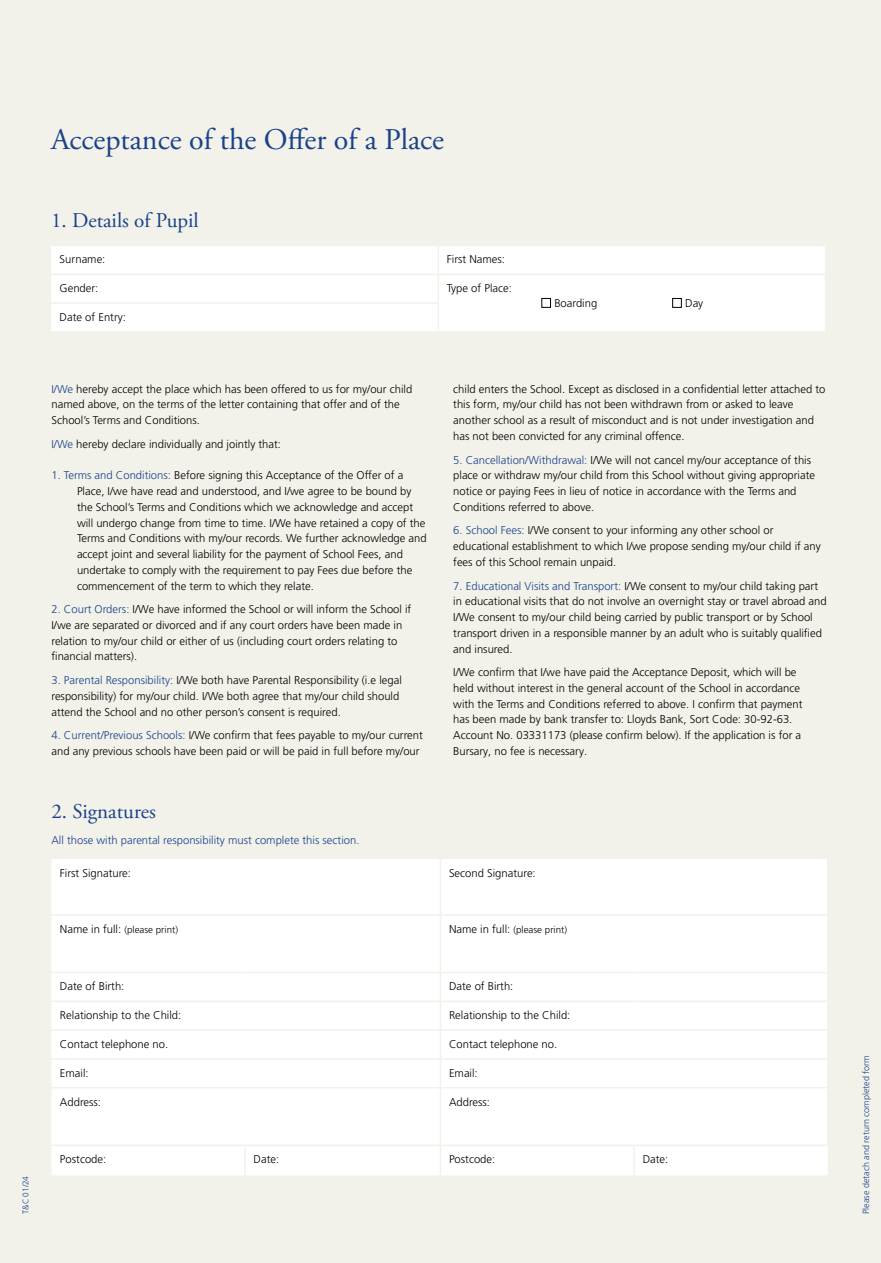
<style>
.page{position:relative;width:881px;height:1263px;background:#fff}
.page>*{position:absolute;margin:0;border:0;box-sizing:border-box;transform-origin:0 0}
.t1{font:30px "Adobe Garamond Pro";color:#1a428a}
.t2{font:21px "Adobe Garamond Pro";color:#1a428a}
.t3{font:300 11.25px/15.8px "Frutiger LT Pro";color:#000}
.t4{font:300 11.25px "Frutiger LT Pro";color:#1a428a}
.t5{font:300 9.75px "Frutiger LT Pro";color:#000}
.t6{font:300 9px "Frutiger LT Pro";color:#1a428a}
.t7{font:300 8.25px "Frutiger LT Pro";color:#1a428a}
.s1{color:#1a428a}
.s2{font-size:11.25px}
</style>
<div class="page">
<div style="left:0;top:0;width:880px;height:1263px;background:#f2f1ea"></div>
<div style="left:51px;top:246px;width:773px;height:85px;background:#fff"></div>
<hr style="left:437px;top:246px;width:2px;height:28px;background:#f2f1ea">
<hr style="left:51px;top:274px;width:387px;height:1px;background:#f2f1ea">
<hr style="left:438px;top:274px;width:388px;height:1px;background:#f2f1ea">
<hr style="left:437px;top:275px;width:2px;height:27px;background:#f2f1ea">
<hr style="left:51px;top:302px;width:388px;height:2px;background:#f2f1ea">
<hr style="left:437px;top:304px;width:2px;height:27px;background:#f2f1ea">
<div style="left:541px;top:298px;width:9px;height:10px;border:1px solid #000"></div>
<div style="left:672px;top:298px;width:9px;height:10px;border:1px solid #000"></div>
<div style="left:51px;top:859px;width:776px;height:316px;background:#fff"></div>
<hr style="left:826px;top:859px;width:2px;height:55px;background:#f2f1ea">
<hr style="left:826px;top:916px;width:2px;height:56px;background:#f2f1ea">
<hr style="left:826px;top:973px;width:2px;height:27px;background:#f2f1ea">
<hr style="left:826px;top:1002px;width:2px;height:27px;background:#f2f1ea">
<hr style="left:826px;top:1031px;width:2px;height:27px;background:#f2f1ea">
<hr style="left:826px;top:1060px;width:2px;height:27px;background:#f2f1ea">
<hr style="left:826px;top:1088px;width:2px;height:56px;background:#f2f1ea">
<hr style="left:439px;top:859px;width:2px;height:55px;background:#f2f1ea">
<hr style="left:51px;top:914px;width:194px;height:2px;background:#f2f1ea">
<hr style="left:245px;top:914px;width:195px;height:2px;background:#f2f1ea">
<hr style="left:440px;top:914px;width:194px;height:2px;background:#f2f1ea">
<hr style="left:439px;top:916px;width:2px;height:56px;background:#f2f1ea">
<hr style="left:634px;top:914px;width:194px;height:2px;background:#f2f1ea">
<hr style="left:51px;top:972px;width:194px;height:1px;background:#f2f1ea">
<hr style="left:245px;top:972px;width:195px;height:1px;background:#f2f1ea">
<hr style="left:440px;top:972px;width:194px;height:1px;background:#f2f1ea">
<hr style="left:439px;top:973px;width:2px;height:27px;background:#f2f1ea">
<hr style="left:634px;top:972px;width:194px;height:1px;background:#f2f1ea">
<hr style="left:51px;top:1000px;width:194px;height:2px;background:#f2f1ea">
<hr style="left:245px;top:1000px;width:195px;height:2px;background:#f2f1ea">
<hr style="left:440px;top:1000px;width:194px;height:2px;background:#f2f1ea">
<hr style="left:439px;top:1002px;width:2px;height:27px;background:#f2f1ea">
<hr style="left:634px;top:1000px;width:194px;height:2px;background:#f2f1ea">
<hr style="left:51px;top:1029px;width:194px;height:2px;background:#f2f1ea">
<hr style="left:245px;top:1029px;width:195px;height:2px;background:#f2f1ea">
<hr style="left:440px;top:1029px;width:194px;height:2px;background:#f2f1ea">
<hr style="left:439px;top:1031px;width:2px;height:27px;background:#f2f1ea">
<hr style="left:634px;top:1029px;width:194px;height:2px;background:#f2f1ea">
<hr style="left:51px;top:1058px;width:194px;height:2px;background:#f2f1ea">
<hr style="left:245px;top:1058px;width:195px;height:2px;background:#f2f1ea">
<hr style="left:440px;top:1058px;width:194px;height:2px;background:#f2f1ea">
<hr style="left:439px;top:1060px;width:2px;height:27px;background:#f2f1ea">
<hr style="left:634px;top:1058px;width:194px;height:2px;background:#f2f1ea">
<hr style="left:51px;top:1087px;width:194px;height:1px;background:#f2f1ea">
<hr style="left:245px;top:1087px;width:195px;height:1px;background:#f2f1ea">
<hr style="left:440px;top:1087px;width:194px;height:1px;background:#f2f1ea">
<hr style="left:439px;top:1088px;width:2px;height:56px;background:#f2f1ea">
<hr style="left:634px;top:1087px;width:194px;height:1px;background:#f2f1ea">
<hr style="left:51px;top:1144px;width:194px;height:2px;background:#f2f1ea">
<hr style="left:245px;top:1144px;width:195px;height:2px;background:#f2f1ea">
<hr style="left:244px;top:1146px;width:2px;height:29px;background:#f2f1ea">
<hr style="left:440px;top:1144px;width:194px;height:2px;background:#f2f1ea">
<hr style="left:439px;top:1146px;width:2px;height:29px;background:#f2f1ea">
<hr style="left:634px;top:1144px;width:194px;height:2px;background:#f2f1ea">
<svg style="left:633px;top:1146px;width:1px;height:29px"></svg>
<h1 class="t1" style="left:51px;top:121px;width:394px">Acceptance of the Offer of a Place</h1>
<h2 class="t2" style="left:51px;top:208px;width:149px">1. Details of Pupil</h2>
<p class="t3" style="left:60px;top:252px;width:47px">Surname:</p>
<p class="t3" style="left:446px;top:252px;width:60px">First Names:</p>
<p class="t3" style="left:60px;top:280px;width:40px">Gender:</p>
<p class="t3" style="left:446px;top:280px;width:67px">Type of Place:</p>
<p class="t3" style="left:60px;top:309px;width:68px">Date of Entry:</p>
<p class="t3" style="left:554px;top:295px;width:44px">Boarding</p>
<p class="t3" style="left:685px;top:295px;width:20px">Day</p>
<p class="t7" style="left:16px;top:1214px;width:40px;rotate:-90deg">T&amp;C 01/24</p>
<p class="t7" style="left:21px;top:1214px;width:40px;rotate:-90deg">T&amp;C 01/24</p>
<p class="t3" style="left:51px;top:381px;width:362px"><span class="s1">I/We</span> hereby accept the place which has been offered to us for my/our child named above, on the terms of the letter containing that offer and of the<br>School’s Terms and Conditions.</p>
<p class="t3" style="left:51px;top:436px;width:231px"><span class="s1">I/We</span> hereby declare individually and jointly that:</p>
<p class="t3" style="left:77px;top:468px;width:351px;text-indent:-26px"><span class="s1">1. Terms and Conditions:</span> Before signing this Acceptance of the Offer of a Place, I/we have read and understood, and I/we agree to be bound by the School’s Terms and Conditions which we acknowledge and accept will undergo change from time to time. I/We have retained a copy of the Terms and Conditions with my/our records. We further acknowledge and accept joint and several liability for the payment of School Fees, and undertake to comply with the requirement to pay Fees due before the commencement of the term to which they relate.</p>
<p class="t3" style="left:51px;top:601px;width:361px"><span class="s1">2. Court Orders:</span> I/We have informed the School or will inform the School if I/we are separated or divorced and if any court orders have been made in relation to my/our child or either of us (including court orders relating to financial matters).</p>
<p class="t3" style="left:51px;top:672px;width:352px"><span class="s1">3. Parental Responsibility:</span> I/We both have Parental Responsibility (i.e legal responsibility) for my/our child. I/We both agree that my/our child should attend the School and no other person’s consent is required.</p>
<p class="t3" style="left:51px;top:727px;width:373px"><span class="s1">4. Current/Previous Schools:</span> I/We confirm that fees payable to my/our current and any previous schools have been paid or will be paid in full before my/our</p>
<p class="t3" style="left:453px;top:381px;width:373px">child enters the School. Except as disclosed in a confidential letter attached to this form, my/our child has not been withdrawn from or asked to leave another school as a result of misconduct and is not under investigation and has not been convicted for any criminal offence.</p>
<p class="t3" style="left:453px;top:452px;width:363px"><span class="s1">5. Cancellation/Withdrawal:</span> I/We will not cancel my/our acceptance of this place or withdraw my/our child from this School without giving appropriate notice or paying Fees in lieu of notice in accordance with the Terms and Conditions referred to above.</p>
<p class="t3" style="left:453px;top:523px;width:369px"><span class="s1">6. School Fees:</span> I/We consent to your informing any other school or educational establishment to which I/we propose sending my/our child if any fees of this School remain unpaid.</p>
<p class="t3" style="left:453px;top:578px;width:375px"><span class="s1">7. Educational Visits and Transport:</span> I/We consent to my/our child taking part in educational visits that do not involve an overnight stay or travel abroad and I/We consent to my/our child being carried by public transport or by School transport driven in a responsible manner by an adult who is suitably qualified and insured.</p>
<p class="t3" style="left:453px;top:664px;width:351px">I/We confirm that I/we have paid the Acceptance Deposit, which will be held without interest in the general account of the School in accordance with the Terms and Conditions referred to above. I confirm that payment has been made by bank transfer to: Lloyds Bank, Sort Code: 30-92-63.<br>Account No. 03331173 (please confirm below). If the application is for a Bursary, no fee is necessary.</p>
<h2 class="t2" style="left:51px;top:799px;width:106px">2. Signatures</h2>
<p class="t4" style="left:51px;top:833px;width:309px">All those with parental responsibility must complete this section.</p>
<p class="t3" style="left:60px;top:865px;width:73px">First Signature:</p>
<p class="t3" style="left:449px;top:865px;width:88px">Second Signature:</p>
<p class="t5" style="left:60px;top:924px;width:120px"><span class="s2">Name in full:</span> (please print)</p>
<p class="t5" style="left:449px;top:924px;width:120px"><span class="s2">Name in full:</span> (please print)</p>
<p class="t3" style="left:60px;top:978px;width:66px">Date of Birth:</p>
<p class="t3" style="left:449px;top:978px;width:66px">Date of Birth:</p>
<p class="t3" style="left:60px;top:1007px;width:123px">Relationship to the Child:</p>
<p class="t3" style="left:449px;top:1007px;width:123px">Relationship to the Child:</p>
<p class="t3" style="left:60px;top:1036px;width:110px">Contact telephone no.</p>
<p class="t3" style="left:449px;top:1036px;width:110px">Contact telephone no.</p>
<p class="t3" style="left:60px;top:1065px;width:30px">Email:</p>
<p class="t3" style="left:449px;top:1065px;width:30px">Email:</p>
<p class="t3" style="left:60px;top:1094px;width:43px">Address:</p>
<p class="t3" style="left:449px;top:1094px;width:43px">Address:</p>
<p class="t3" style="left:60px;top:1151px;width:48px">Postcode:</p>
<p class="t3" style="left:253px;top:1151px;width:27px">Date:</p>
<p class="t3" style="left:449px;top:1151px;width:48px">Postcode:</p>
<p class="t3" style="left:642px;top:1151px;width:27px">Date:</p>
<p class="t6" style="left:860px;top:1214px;width:161px;rotate:-90deg">Please detach and return completed form</p>
</div>
